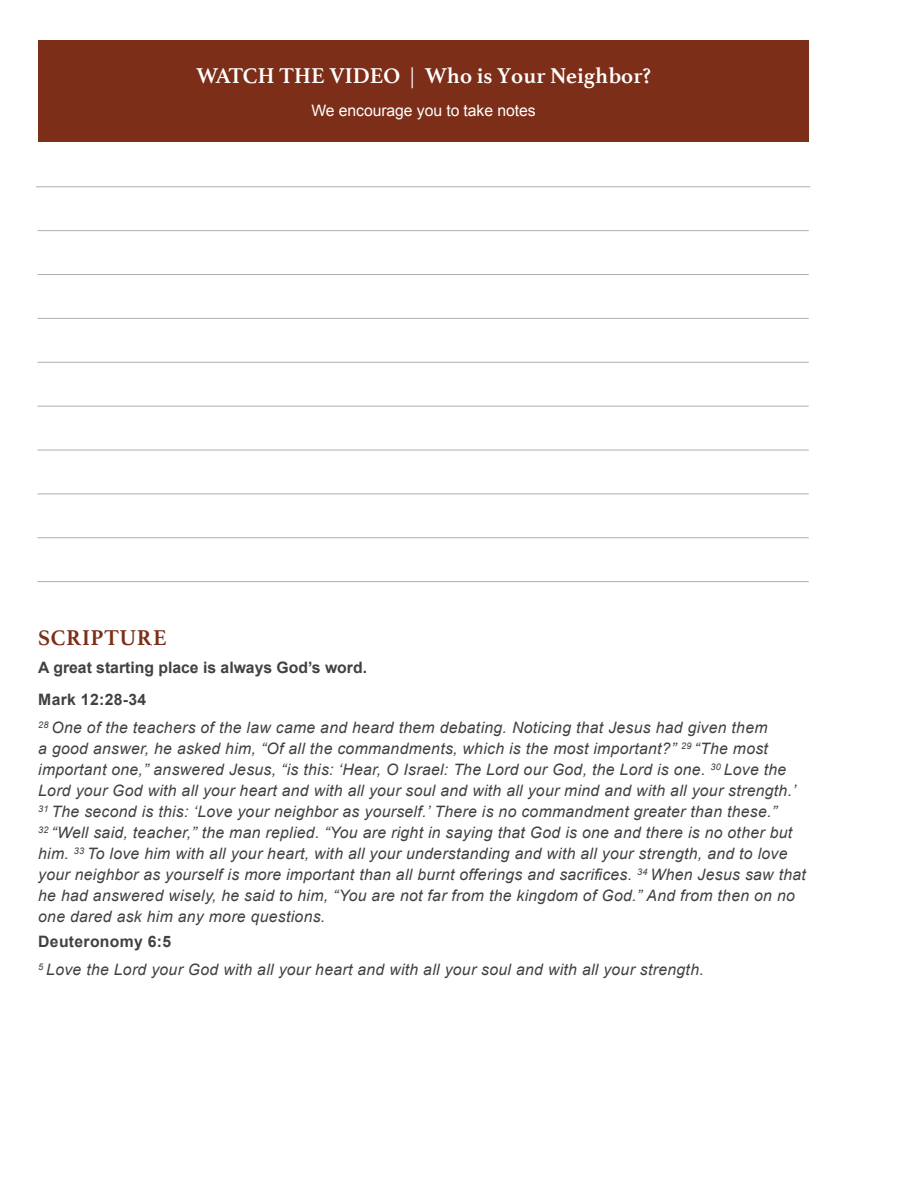
<style>
.page{position:relative;width:918px;height:1188px;background:#fff}
.page>*{position:absolute;margin:0;border:0;box-sizing:border-box;transform-origin:0 0}
.t1{font:700 22.5px "Athelas";color:#fff}
.t2{font:700 22.5px "Athelas";letter-spacing:.02em;color:#7c2e18}
.t3{font:italic 15.75px/21px "Arial";letter-spacing:.02em;color:#414042}
.t4{font:700 15.75px/32.2px "Arial";color:#414042}
.t5{font:15.75px "Arial";letter-spacing:-.005em;color:#fff}
.s1{font-weight:400}
.s2{font-weight:700;font-style:normal}
</style>
<div class="page">
<div style="left:38px;top:40px;width:771px;height:102px;background:#7c2e18"></div>
<hr style="left:37px;top:494px;width:772px;height:1px;background:#77787b">
<hr style="left:37px;top:537px;width:772px;height:1px;background:#77787b">
<hr style="left:37px;top:581px;width:772px;height:1px;background:#77787b">
<hr style="left:37px;top:450px;width:772px;height:1px;background:#77787b">
<hr style="left:37px;top:406px;width:772px;height:1px;background:#77787b">
<hr style="left:37px;top:362px;width:772px;height:1px;background:#77787b">
<hr style="left:37px;top:318px;width:772px;height:1px;background:#77787b">
<hr style="left:37px;top:274px;width:772px;height:1px;background:#77787b">
<hr style="left:37px;top:230px;width:772px;height:1px;background:#77787b">
<hr style="left:36px;top:186px;width:774px;height:1px;background:#77787b">
<h1 class="t1" style="left:196px;top:57px;width:457px">WATCH THE VIDEO <span class="s1">|</span> Who is Your Neighbor?</h1>
<p class="t5" style="left:311px;top:100px;width:226px">We encourage you to take notes</p>
<h1 class="t2" style="left:38px;top:619px;width:130px">SCRIPTURE</h1>
<p class="t4" style="left:38px;top:652px;width:330px">A great starting place is always God’s word.<br>Mark 12:28-34</p>
<p class="t3" style="left:38px;top:717px;width:769px"><sup>28</sup> One of the teachers of the law came and heard them debating. Noticing that Jesus had given them<br>a good answer, he asked him, “Of all the commandments, which is the most important?” <sup>29</sup> “The most important one,” answered Jesus, “is this: ‘Hear, O Israel: The Lord our God, the Lord is one. <sup>30</sup> Love the Lord your God with all your heart and with all your soul and with all your mind and with all your strength.’ <sup>31</sup> The second is this: ‘Love your neighbor as yourself.’ There is no commandment greater than these.”<br><sup>32</sup> “Well said, teacher,” the man replied. “You are right in saying that God is one and there is no other but him. <sup>33</sup> To love him with all your heart, with all your understanding and with all your strength, and to love your neighbor as yourself is more important than all burnt offerings and sacrifices. <sup>34</sup> When Jesus saw that he had answered wisely, he said to him, “You are not far from the kingdom of God.” And from then on no one dared ask him any more questions.</p>
<p class="t3" style="left:38px;top:928px;width:667px;line-height:27.8px"><span class="s2">Deuteronomy 6:5<br></span><sup>5</sup> Love the Lord your God with all your heart and with all your soul and with all your strength.</p>
</div>
